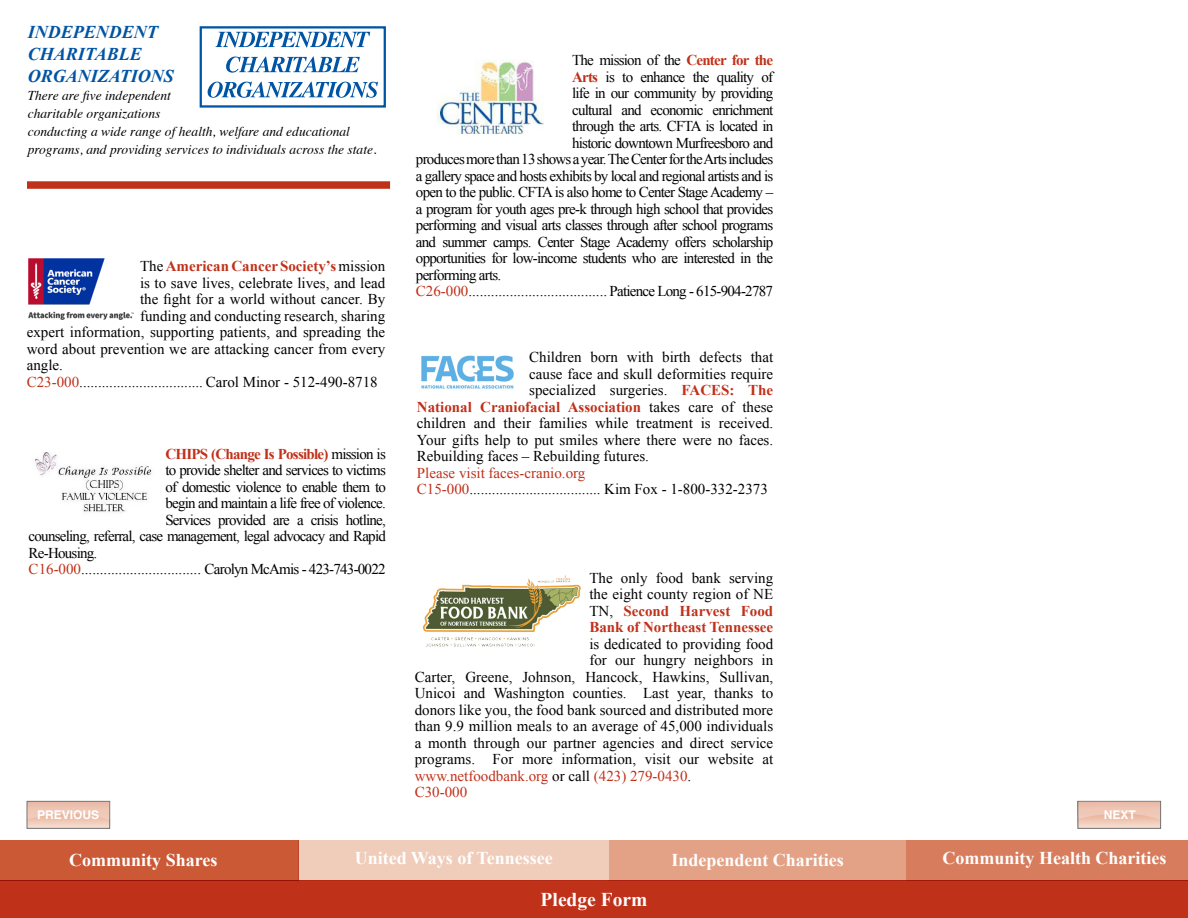
<style>
.page{position:relative;width:1188px;height:918px;background:#fff}
.page>*{position:absolute;margin:0;border:0;box-sizing:border-box;transform-origin:0 0}
.t1{font:700 19.5px "Times New Roman";color:#fff}
.t2{font:700 18px "Times New Roman";color:#fff}
.t3{font:italic 700 18px/21.6px "Times New Roman";color:#0054a4}
.t4{font:15px/16.5px "Times New Roman";color:#000}
.t5{font:15px "Times New Roman";letter-spacing:-.05em;color:#000}
.t6{font:700 15px "Times New Roman";color:#c0311a}
.t7{font:15px "Times New Roman";color:#c0311a}
.t8{font:700 15px "Times New Roman";letter-spacing:-.05em;color:#c0311a}
.t9{font:italic 13.5px/18px "Times";color:#000}
.t10{font:700 12px "Helvetica";color:#fff}
.s1{font-weight:400;color:#000}
.s2{color:#c0311a}
.s3{font-weight:700;color:#c0311a}
.s4{color:#000}
</style>
<div class="page">
<div style="left:27px;top:801px;width:83px;height:27px;background:linear-gradient(to right,#f2d0c0,#f2d0c0)"></div>
<div style="left:27px;top:801px;width:83px;height:28px;border:1px solid #717073"></div>
<div style="left:1078px;top:801px;width:83px;height:27px;background:linear-gradient(to right,#f1cdbb,#f1cdbb)"></div>
<div style="left:1078px;top:801px;width:83px;height:28px;border:1px solid #717073"></div>
<div style="left:0;top:880px;width:1188px;height:38px;background:#c0311a"></div>
<div style="left:609px;top:840px;width:297px;height:40px;background:#e3a286"></div>
<div style="left:0;top:840px;width:299px;height:40px;background:#cb5936"></div>
<div style="left:299px;top:840px;width:310px;height:40px;background:#f0ccba"></div>
<div style="left:906px;top:840px;width:282px;height:40px;background:#d77c5c"></div>
<svg style="left:1078px;top:801px;width:82px;height:18px"></svg>
<svg style="left:27px;top:802px;width:82px;height:18px"></svg>
<svg style="left:215px;top:32px;width:155px;height:15px"></svg>
<svg style="left:226px;top:57px;width:134px;height:16px"></svg>
<svg style="left:208px;top:82px;width:170px;height:16px"></svg>
<div style="left:200px;top:26px;width:186px;height:82px;border:2px solid #0054a4"></div>
<img style="left:421px;top:355px;width:93px;height:34px">
<div style="left:27px;top:181px;width:363px;height:8px;background:#c0311a"></div>
<img style="left:35px;top:453px;width:117px;height:60px">
<img style="left:437px;top:60px;width:107px;height:74px">
<img style="left:423px;top:575px;width:158px;height:72px">
<img style="left:28px;top:259px;width:105px;height:61px">
<p class="t3" style="left:28px;top:21px;width:148px">INDEPENDENT<br>CHARITABLE<br>ORGANIZATIONS</p>
<p class="t9" style="left:28px;top:85px;width:350px">There are five independent<br>charitable organizations<br>conducting a wide range of health, welfare and educational programs, and providing services to individuals across the state.</p>
<p class="t6" style="left:140px;top:256px;width:247px"><span class="s1">The</span> American Cancer Society’s <span class="s1">mission</span></p>
<p class="t4" style="left:140px;top:274px;width:247px">is to save lives, celebrate lives, and lead</p>
<p class="t4" style="left:140px;top:291px;width:247px">the fight for a world without cancer. By</p>
<p class="t4" style="left:140px;top:307px;width:247px">funding and conducting research, sharing</p>
<p class="t4" style="left:27px;top:324px;width:360px">expert information, supporting patients, and spreading the</p>
<p class="t4" style="left:27px;top:340px;width:360px">word about prevention we are attacking cancer from every</p>
<p class="t4" style="left:27px;top:357px;width:38px">angle.</p>
<p class="t4" style="left:27px;top:373px;width:353px"><span class="s2">C23-000</span>................................. Carol Minor - 512-490-8718</p>
<p class="t8" style="left:165px;top:443px;width:222px">CHIPS (Change Is Possible) <span class="s1">mission is</span></p>
<p class="t5" style="left:165px;top:460px;width:222px">to provide shelter and services to victims</p>
<p class="t5" style="left:165px;top:477px;width:222px">of domestic violence to enable them to</p>
<p class="t5" style="left:165px;top:493px;width:222px">begin and maintain a life free of violence.</p>
<p class="t5" style="left:165px;top:510px;width:222px">Services provided are a crisis hotline,</p>
<p class="t5" style="left:29px;top:526px;width:359px">counseling, referral, case management, legal advocacy and Rapid</p>
<p class="t5" style="left:29px;top:543px;width:70px">Re-Housing.</p>
<p class="t5" style="left:29px;top:559px;width:358px"><span class="s2">C16-000</span>................................ Carolyn McAmis - 423-743-0022</p>
<p class="t5" style="left:572px;top:50px;width:203px">The mission of the <span class="s3">Center for the</span></p>
<p class="t5" style="left:572px;top:67px;width:203px"><span class="s3">Arts</span> is to enhance the quality of</p>
<p class="t5" style="left:572px;top:83px;width:203px">life in our community by providing</p>
<p class="t5" style="left:572px;top:100px;width:203px">cultural and economic enrichment</p>
<p class="t5" style="left:572px;top:116px;width:203px">through the arts. CFTA is located in</p>
<p class="t5" style="left:572px;top:133px;width:203px">historic downtown Murfreesboro and</p>
<p class="t5" style="left:416px;top:149px;width:359px">produces more than 13 shows a year. The Center for the Arts includes</p>
<p class="t5" style="left:416px;top:166px;width:359px">a gallery space and hosts exhibits by local and regional artists and is</p>
<p class="t5" style="left:416px;top:182px;width:359px">open to the public. CFTA is also home to Center Stage Academy –</p>
<p class="t5" style="left:416px;top:199px;width:359px">a program for youth ages pre-k through high school that provides</p>
<p class="t5" style="left:416px;top:215px;width:359px">performing and visual arts classes through after school programs</p>
<p class="t5" style="left:416px;top:232px;width:359px">and summer camps. Center Stage Academy offers scholarship</p>
<p class="t5" style="left:416px;top:248px;width:359px">opportunities for low-income students who are interested in the</p>
<p class="t5" style="left:416px;top:265px;width:87px">performing arts.</p>
<p class="t5" style="left:416px;top:281px;width:359px"><span class="s2">C26-000</span>..................................... Patience Long - 615-904-2787</p>
<p class="t4" style="left:529px;top:349px;width:246px">Children born with birth defects that</p>
<p class="t4" style="left:529px;top:365px;width:246px">cause face and skull deformities require</p>
<p class="t4" style="left:529px;top:382px;width:246px">specialized surgeries. <span class="s3">FACES: The</span></p>
<p class="t6" style="left:417px;top:396px;width:358px">National Craniofacial Association <span class="s1">takes care of these</span></p>
<p class="t4" style="left:417px;top:415px;width:358px">children and their families while treatment is received.</p>
<p class="t4" style="left:417px;top:431px;width:358px">Your gifts help to put smiles where there were no faces.</p>
<p class="t4" style="left:417px;top:448px;width:234px">Rebuilding faces – Rebuilding futures.</p>
<p class="t4" style="left:417px;top:464px;width:352px"><span class="s2">Please visit faces-cranio.org<br>C15-000</span>................................... Kim Fox - 1-800-332-2373</p>
<p class="t4" style="left:589px;top:569px;width:185px;text-align:justify">The only food bank serving the eight county region of NE TN, <span class="s3">Second Harvest Food Bank of Northeast Tennessee</span></p>
<p class="t4" style="left:589px;top:635px;width:185px">is dedicated to providing food</p>
<p class="t4" style="left:589px;top:652px;width:185px">for our hungry neighbors in</p>
<p class="t4" style="left:415px;top:668px;width:360px">Carter, Greene, Johnson, Hancock, Hawkins, Sullivan,</p>
<p class="t4" style="left:415px;top:685px;width:360px">Unicoi and Washington counties. Last year, thanks to</p>
<p class="t4" style="left:415px;top:701px;width:360px">donors like you, the food bank sourced and distributed more</p>
<p class="t4" style="left:415px;top:718px;width:360px">than 9.9 million meals to an average of 45,000 individuals</p>
<p class="t4" style="left:415px;top:734px;width:360px">a month through our partner agencies and direct service</p>
<p class="t4" style="left:415px;top:751px;width:360px">programs. For more information, visit our website at</p>
<p class="t7" style="left:415px;top:765px;width:278px">www.netfoodbank.org <span class="s4">or call</span> (423) 279-0430<span class="s4">.</span></p>
<p class="t7" style="left:415px;top:782px;width:54px">C30-000</p>
<p class="t10" style="left:37px;top:805px;width:64px">PREVIOUS</p>
<p class="t10" style="left:1104px;top:805px;width:34px">NEXT</p>
<p class="t2" style="left:69px;top:847px;width:150px">Community Shares</p>
<p class="t2" style="left:355px;top:846px;width:200px">United Ways of Tennessee</p>
<p class="t2" style="left:671px;top:847px;width:174px">Independent Charities</p>
<p class="t2" style="left:943px;top:846px;width:225px">Community Health Charities</p>
<h1 class="t1" style="left:541px;top:886px;width:108px">Pledge Form</h1>
</div>
